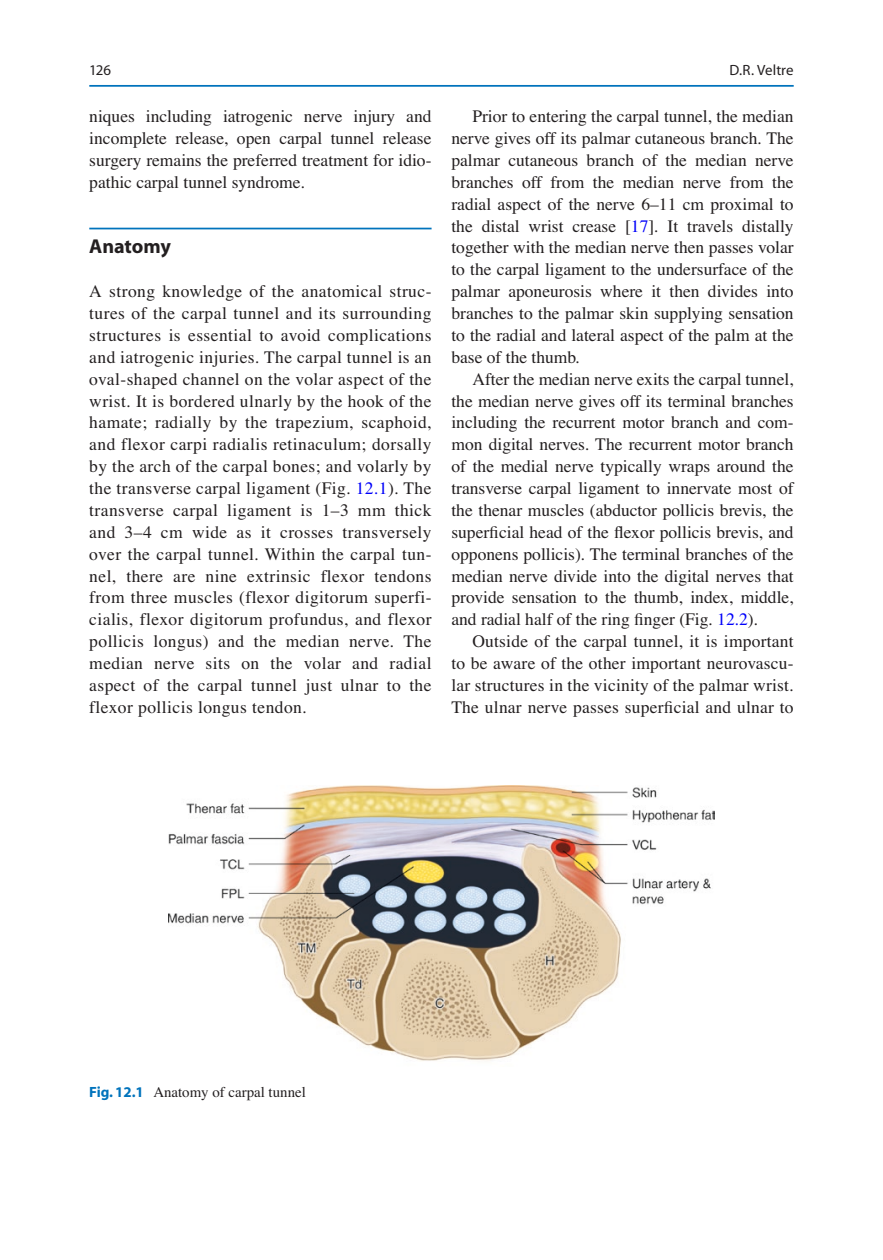
<style>
.page{position:relative;width:883px;height:1260px;background:#fff}
.page>*{position:absolute;margin:0;border:0;box-sizing:border-box;transform-origin:0 0}
.t1{font:700 20.12px "Rrghml Myriad";letter-spacing:-.005em;color:#231f20}
.t2{font:17.5px/21.9px "Bjbdmv Times";color:#231f20;text-align:justify}
.t3{font:14.88px "Bjbdmv Times";color:#231f20}
.t4{font:14.88px "Nrpkcx Myriad";letter-spacing:.005em;color:#231f20}
.t5{font:14.88px "Dvfmrq Myriad";color:#231f20}
.s1{color:#0000fa}
.s2{font-family:"Rrghml Myriad";font-weight:700;color:#0073bc}
</style>
<div class="page">
<hr style="left:89px;top:228px;width:343px;height:1px;background:#0073bc">
<img style="left:168px;top:786px;width:546px;height:275px">
<hr style="left:89px;top:85px;width:705px;height:2px;background:#0073bc">
<p class="t5" style="left:89px;top:63px;width:23px">126</p>
<p class="t2" style="left:89px;top:107px;width:344px">niques including iatrogenic nerve injury and incomplete release, open carpal tunnel release surgery remains the preferred treatment for idio&shy;pathic carpal tunnel syndrome.</p>
<p class="t1" style="left:89px;top:236px;width:83px">Anatomy</p>
<p class="t2" style="left:89px;top:282px;width:344px">A strong knowledge of the anatomical struc&shy;tures of the carpal tunnel and its surrounding structures is essential to avoid complications and iatrogenic injuries. The carpal tunnel is an oval-shaped channel on the volar aspect of the wrist. It is bordered ulnarly by the hook of the hamate; radially by the trapezium, scaphoid, and flexor carpi radialis retinaculum; dorsally by the arch of the carpal bones; and volarly by the transverse carpal ligament (Fig. <span class="s1">12.1</span>). The transverse carpal ligament is 1–3 mm thick and 3–4 cm wide as it crosses transversely over the carpal tunnel. Within the carpal tun&shy;nel, there are nine extrinsic flexor tendons from three muscles (flexor digitorum superfi&shy;cialis, flexor digitorum profundus, and flexor pollicis longus) and the median nerve. The median nerve sits on the volar and radial aspect of the carpal tunnel just ulnar to the flexor pollicis longus tendon.</p>
<p class="t4" style="left:730px;top:63px;width:66px">D.R. Veltre</p>
<p class="t2" style="left:451px;top:107px;width:344px;text-indent:21px">Prior to entering the carpal tunnel, the median nerve gives off its palmar cutaneous branch. The palmar cutaneous branch of the median nerve branches off from the median nerve from the radial aspect of the nerve 6–11 cm proximal to the distal wrist crease [<span class="s1">17</span>]. It travels distally together with the median nerve then passes volar to the carpal ligament to the undersurface of the palmar aponeurosis where it then divides into branches to the palmar skin supplying sensation to the radial and lateral aspect of the palm at the base of the thumb.</p>
<p class="t2" style="left:451px;top:369px;width:344px;text-indent:21px">After the median nerve exits the carpal tunnel, the median nerve gives off its terminal branches including the recurrent motor branch and com&shy;mon digital nerves. The recurrent motor branch of the medial nerve typically wraps around the transverse carpal ligament to innervate most of the thenar muscles (abductor pollicis brevis, the superficial head of the flexor pollicis brevis, and opponens pollicis). The terminal branches of the median nerve divide into the digital nerves that provide sensation to the thumb, index, middle, and radial half of the ring finger (Fig. <span class="s1">12.2</span>).</p>
<p class="t2" style="left:451px;top:632px;width:344px;text-indent:21px">Outside of the carpal tunnel, it is important to be aware of the other important neurovascu&shy;lar structures in the vicinity of the palmar wrist.<br>The ulnar nerve passes superficial and ulnar to</p>
<p class="t3" style="left:89px;top:1086px;width:218px"><span class="s2">Fig. 12.1</span> Anatomy of carpal tunnel</p>
</div>
